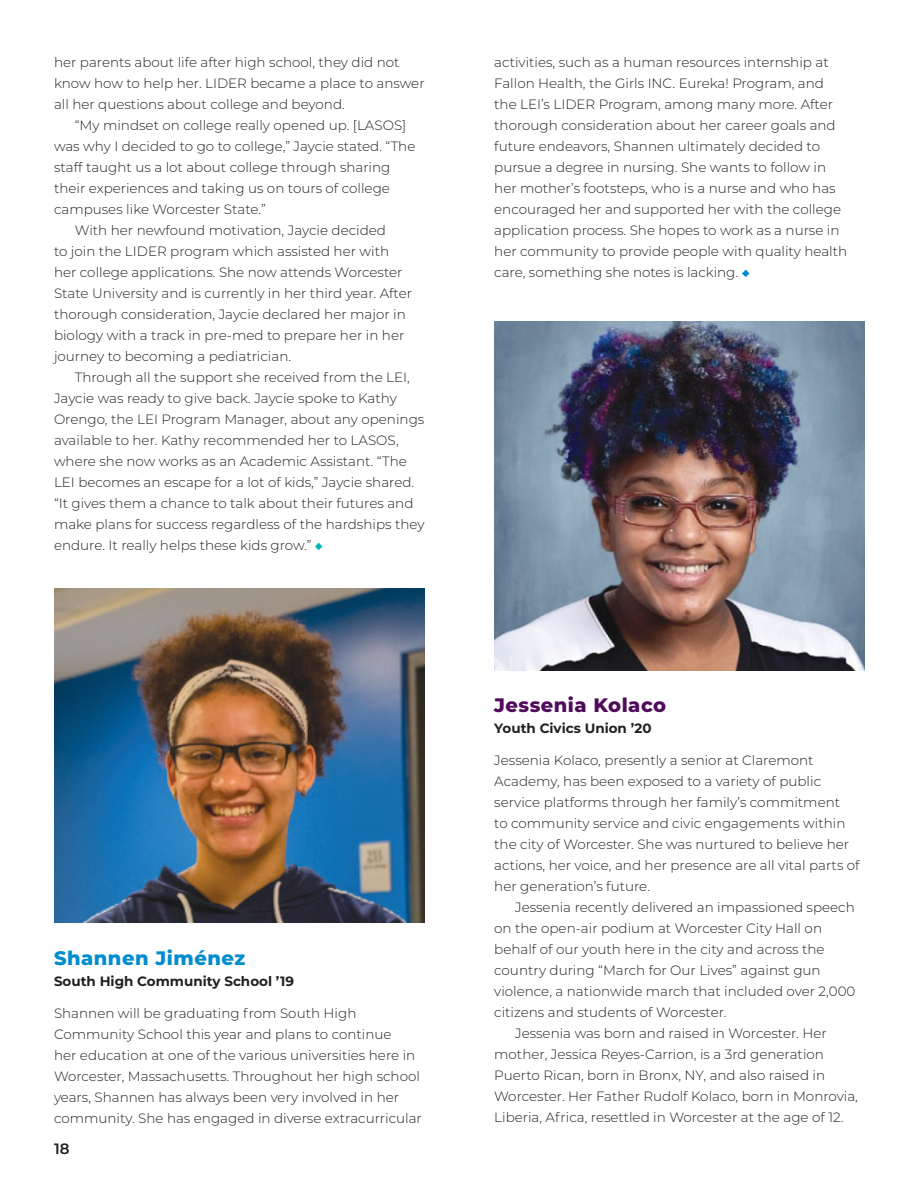
<style>
.page{position:relative;width:918px;height:1188px;background:#fff}
.page>*{position:absolute;margin:0;border:0;box-sizing:border-box;transform-origin:0 0}
.copy{font:800 19.5px "Montserrat";letter-spacing:.025em;color:#008dce}
.copy-2{font:800 19.5px "Montserrat";letter-spacing:.025em;color:#500b5d}
.t1{font:600 15px "Montserrat";color:#231f20}
.copy-3{font:300 13.5px/21px "Montserrat";color:#231f20}
.copy-4{font:700 13.5px "Montserrat";color:#231f20}
.s1{color:#00b8af}
.s2{color:#008dce}
</style>
<div class="page">
<img style="left:54px;top:588px;width:371px;height:335px">
<img style="left:494px;top:321px;width:371px;height:350px">
<p class="copy-3" style="left:54px;top:51px;width:372px">her parents about life after high school, they did not know how to help her. LIDER became a place to answer all her questions about college and beyond.</p>
<p class="copy-3" style="left:54px;top:114px;width:363px;text-indent:21px">“My mindset on college really opened up. [LASOS] was why I decided to go to college,” Jaycie stated. “The staff taught us a lot about college through sharing their experiences and taking us on tours of college campuses like Worcester State.”</p>
<p class="copy-3" style="left:54px;top:219px;width:360px;text-indent:21px">With her newfound motivation, Jaycie decided<br>to join the LIDER program which assisted her with her college applications. She now attends Worcester State University and is currently in her third year. After thorough consideration, Jaycie declared her major in biology with a track in pre-med to prepare her in her journey to becoming a pediatrician.</p>
<p class="copy-3" style="left:54px;top:366px;width:372px;text-indent:21px">Through all the support she received from the LEI, Jaycie was ready to give back. Jaycie spoke to Kathy Orengo, the LEI Program Manager, about any openings available to her. Kathy recommended her to LASOS, where she now works as an Academic Assistant. “The LEI becomes an escape for a lot of kids,” Jaycie shared. “It gives them a chance to talk about their futures and make plans for success regardless of the hardships they endure. It really helps these kids grow.” <span class="s1">◆</span></p>
<p class="copy" style="left:54px;top:944px;width:193px">Shannen Jiménez</p>
<p class="copy-4" style="left:54px;top:972px;width:241px">South High Community School ’19</p>
<p class="copy-3" style="left:54px;top:1002px;width:369px">Shannen will be graduating from South High Community School this year and plans to continue<br>her education at one of the various universities here in Worcester, Massachusetts. Throughout her high school years, Shannen has always been very involved in her community. She has engaged in diverse extracurricular</p>
<p class="t1" style="left:54px;top:1138px;width:17px">18</p>
<p class="copy-3" style="left:494px;top:51px;width:354px">activities, such as a human resources internship at Fallon Health, the Girls INC. Eureka! Program, and the LEI’s LIDER Program, among many more. After thorough consideration about her career goals and future endeavors, Shannen ultimately decided to pursue a degree in nursing. She wants to follow in her mother’s footsteps, who is a nurse and who has encouraged her and supported her with the college application process. She hopes to work as a nurse in her community to provide people with quality health care, something she notes is lacking. <span class="s2">◆</span></p>
<p class="copy-2" style="left:494px;top:691px;width:174px">Jessenia Kolaco</p>
<p class="copy-4" style="left:494px;top:719px;width:159px">Youth Civics Union ’20</p>
<p class="copy-3" style="left:494px;top:749px;width:367px">Jessenia Kolaco, presently a senior at Claremont Academy, has been exposed to a variety of public service platforms through her family’s commitment<br>to community service and civic engagements within the city of Worcester. She was nurtured to believe her actions, her voice, and her presence are all vital parts of her generation’s future.</p>
<p class="copy-3" style="left:494px;top:896px;width:363px;text-indent:21px">Jessenia recently delivered an impassioned speech on the open-air podium at Worcester City Hall on behalf of our youth here in the city and across the country during “March for Our Lives” against gun violence, a nationwide march that included over 2,000 citizens and students of Worcester.</p>
<p class="copy-3" style="left:494px;top:1022px;width:365px;text-indent:21px">Jessenia was born and raised in Worcester. Her mother, Jessica Reyes-Carrion, is a 3rd generation Puerto Rican, born in Bronx, NY, and also raised in Worcester. Her Father Rudolf Kolaco, born in Monrovia, Liberia, Africa, resettled in Worcester at the age of 12.</p>
</div>
